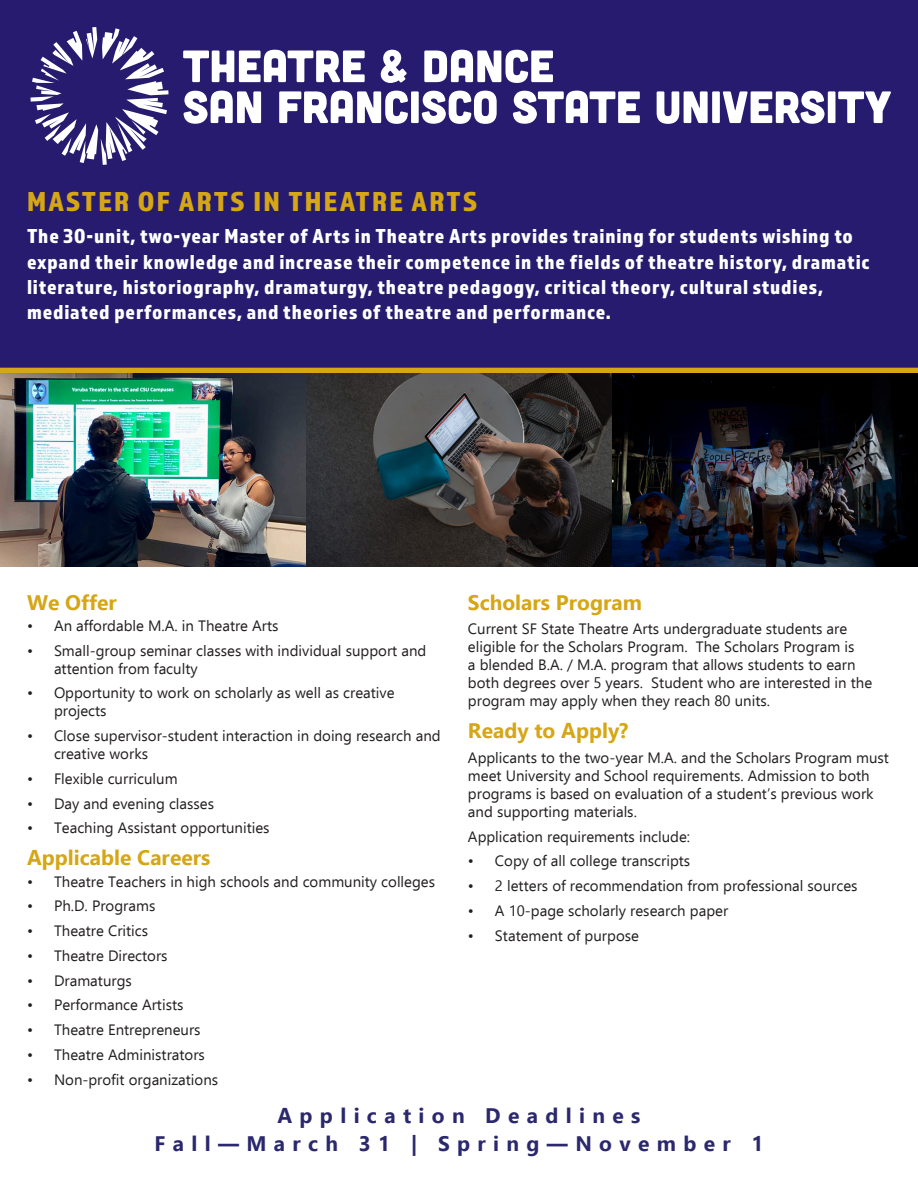
<style>
.page{position:relative;width:918px;height:1188px;background:#fff}
.page>*{position:absolute;margin:0;border:0;box-sizing:border-box;transform-origin:0 0}
.t1{font:28.5px "Almaq Refined";letter-spacing:.08em;color:#d5a616}
.t2{font:21px/25.2px "Almaq Refined";letter-spacing:.04em;color:#fff}
.t3{font:700 21px "Ebrima";color:#d5a616}
.t4{font:700 21px "Ebrima";letter-spacing:.35em;color:#2b286d}
.t5{font:15px/18px "Ebrima";color:#231f20}
</style>
<div class="page">
<div style="left:0;top:0;width:918px;height:374px;background:#261b6f"></div>
<svg style="left:183px;top:50px;width:182px;height:32px"></svg>
<svg style="left:380px;top:49px;width:27px;height:34px"></svg>
<svg style="left:424px;top:50px;width:129px;height:33px"></svg>
<svg style="left:184px;top:91px;width:77px;height:33px"></svg>
<svg style="left:279px;top:91px;width:129px;height:33px"></svg>
<div style="left:411px;top:91px;width:8px;height:32px;background:#fff"></div>
<svg style="left:422px;top:91px;width:75px;height:33px"></svg>
<svg style="left:513px;top:91px;width:127px;height:33px"></svg>
<svg style="left:657px;top:91px;width:51px;height:33px"></svg>
<div style="left:712px;top:91px;width:8px;height:32px;background:#fff"></div>
<svg style="left:723px;top:91px;width:102px;height:33px"></svg>
<div style="left:828px;top:91px;width:7px;height:32px;background:#fff"></div>
<svg style="left:838px;top:91px;width:53px;height:32px"></svg>
<svg style="left:31px;top:27px;width:138px;height:138px"></svg>
<img style="left:0;top:374px;width:918px;height:193px">
<p class="t1" style="left:27px;top:185px;width:452px">MASTER OF ARTS IN THEATRE ARTS</p>
<p class="t2" style="left:27px;top:223px;width:844px">The 30-unit, two-year Master of Arts in Theatre Arts provides training for students wishing to expand their knowledge and increase their competence in the fields of theatre history, dramatic literature, historiography, dramaturgy, theatre pedagogy, critical theory, cultural studies, mediated performances, and theories of theatre and performance.</p>
<p class="t3" style="left:27px;top:586px;width:91px">We Offer</p>
<p class="t5" style="left:27px;top:616px;width:253px">• An affordable M.A. in Theatre Arts</p>
<p class="t5" style="left:54px;top:641px;width:374px;text-indent:-27px">• Small-group seminar classes with individual support and attention from faculty</p>
<p class="t5" style="left:54px;top:684px;width:342px;text-indent:-27px">• Opportunity to work on scholarly as well as creative projects</p>
<p class="t5" style="left:54px;top:726px;width:388px;text-indent:-27px">• Close supervisor-student interaction in doing research and creative works</p>
<p class="t5" style="left:27px;top:769px;width:152px">• Flexible curriculum</p>
<p class="t5" style="left:27px;top:794px;width:189px">• Day and evening classes</p>
<p class="t5" style="left:27px;top:819px;width:244px">• Teaching Assistant opportunities</p>
<p class="t3" style="left:27px;top:841px;width:185px">Applicable Careers</p>
<p class="t5" style="left:27px;top:872px;width:410px">• Theatre Teachers in high schools and community colleges</p>
<p class="t5" style="left:27px;top:897px;width:130px">• Ph.D. Programs</p>
<p class="t5" style="left:27px;top:921px;width:123px">• Theatre Critics</p>
<p class="t5" style="left:27px;top:946px;width:142px">• Theatre Directors</p>
<p class="t5" style="left:27px;top:971px;width:106px">• Dramaturgs</p>
<p class="t5" style="left:27px;top:996px;width:158px">• Performance Artists</p>
<p class="t5" style="left:27px;top:1020px;width:175px">• Theatre Entrepreneurs</p>
<p class="t5" style="left:27px;top:1045px;width:180px">• Theatre Administrators</p>
<p class="t5" style="left:27px;top:1070px;width:193px">• Non-profit organizations</p>
<p class="t3" style="left:468px;top:586px;width:175px">Scholars Program</p>
<p class="t5" style="left:468px;top:619px;width:406px">Current SF State Theatre Arts undergraduate students are eligible for the Scholars Program. The Scholars Program is<br>a blended B.A. / M.A. program that allows students to earn both degrees over 5 years. Student who are interested in the program may apply when they reach 80 units.</p>
<p class="t3" style="left:468px;top:714px;width:162px">Ready to Apply?</p>
<p class="t5" style="left:468px;top:748px;width:422px">Applicants to the two-year M.A. and the Scholars Program must meet University and School requirements. Admission to both programs is based on evaluation of a student’s previous work and supporting materials.</p>
<p class="t5" style="left:468px;top:827px;width:224px">Application requirements include:</p>
<p class="t5" style="left:468px;top:852px;width:224px">• Copy of all college transcripts</p>
<p class="t5" style="left:468px;top:876px;width:391px">• 2 letters of recommendation from professional sources</p>
<p class="t5" style="left:468px;top:901px;width:262px">• A 10-page scholarly research paper</p>
<p class="t5" style="left:468px;top:926px;width:172px">• Statement of purpose</p>
<p class="t4" style="left:278px;top:1099px;width:364px">Application Deadlines</p>
<p class="t4" style="left:154px;top:1127px;width:611px">Fall—March 31 | Spring—November 1</p>
</div>
